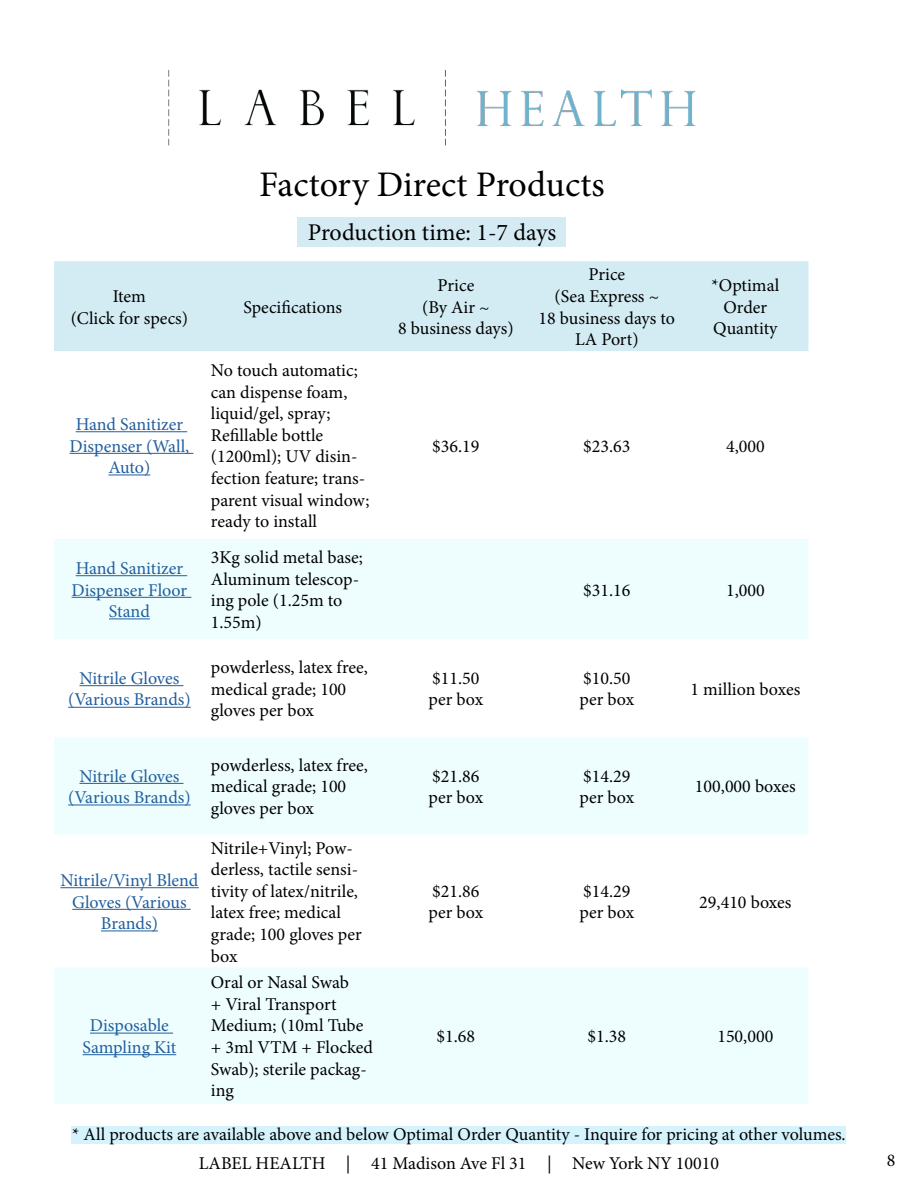
<style>
.page{position:relative;width:918px;height:1188px;background:#fff}
.page>*{position:absolute;margin:0;border:0;box-sizing:border-box;transform-origin:0 0}
.t1{font:36px "Minion Pro";color:#000}
.t2{font:24px "Minion Pro";color:#000}
.t3{font:18px/21.6px "Minion Pro";color:#000}
.t4{font:18px/21.6px "Minion Pro";letter-spacing:-.005em;color:#215e9e;text-align:center}
</style>
<div class="page">
<img style="left:168px;top:70px;width:528px;height:76px">
<div style="left:54px;top:261px;width:754px;height:90px;background:#d3ecf4"></div>
<svg style="left:54px;top:539px;width:754px;height:565px;fill:#eefeff"></svg>
<hr style="left:76px;top:431px;width:111px;height:1px;background:#215e9e">
<hr style="left:70px;top:453px;width:123px;height:1px;background:#215e9e">
<hr style="left:109px;top:475px;width:41px;height:1px;background:#215e9e">
<hr style="left:76px;top:575px;width:111px;height:1px;background:#215e9e">
<hr style="left:72px;top:597px;width:119px;height:1px;background:#215e9e">
<hr style="left:109px;top:618px;width:41px;height:1px;background:#215e9e">
<hr style="left:80px;top:685px;width:103px;height:1px;background:#215e9e">
<hr style="left:68px;top:707px;width:123px;height:1px;background:#215e9e">
<hr style="left:80px;top:783px;width:103px;height:1px;background:#215e9e">
<hr style="left:68px;top:805px;width:123px;height:1px;background:#215e9e">
<hr style="left:60px;top:887px;width:139px;height:1px;background:#215e9e">
<hr style="left:72px;top:909px;width:119px;height:1px;background:#215e9e">
<hr style="left:101px;top:930px;width:57px;height:1px;background:#215e9e">
<hr style="left:90px;top:1033px;width:83px;height:1px;background:#215e9e">
<hr style="left:83px;top:1054px;width:93px;height:1px;background:#215e9e">
<div style="left:298px;top:218px;width:268px;height:29px;background:#d5ebf4"></div>
<div style="left:72px;top:1126px;width:774px;height:18px;background:#d5f3fd"></div>
<h1 class="t1" style="left:259px;top:161px;width:347px">Factory Direct Products</h1>
<h2 class="t2" style="left:308px;top:216px;width:250px">Production time: 1-7 days</h2>
<p class="t3" style="left:71px;top:285px;width:119px;text-align:center">Item<br>(Click for specs)</p>
<p class="t3" style="left:243px;top:296px;width:100px">Specifications</p>
<p class="t4" style="left:70px;top:413px;width:121px">Hand Sanitizer<br>Dispenser (Wall,<br>Auto)</p>
<p class="t3" style="left:211px;top:359px;width:160px">No touch automatic; can dispense foam, liquid/gel, spray;<br>Refillable bottle (1200ml); UV disin&shy;fection feature; trans&shy;parent visual window; ready to install</p>
<p class="t4" style="left:72px;top:557px;width:117px">Hand Sanitizer<br>Dispenser Floor<br>Stand</p>
<p class="t3" style="left:211px;top:547px;width:154px">3Kg solid metal base;<br>Aluminum telescop&shy;ing pole (1.25m to<br>1.55m)</p>
<p class="t3" style="left:398px;top:275px;width:117px;text-align:center">Price<br>(By Air ~<br>8 business days)</p>
<p class="t3" style="left:539px;top:264px;width:138px;text-align:center">Price<br>(Sea Express ~<br>18 business days to<br>LA Port)</p>
<p class="t3" style="left:712px;top:275px;width:69px;text-align:center">*Optimal<br>Order<br>Quantity</p>
<p class="t3" style="left:432px;top:435px;width:49px">$36.19</p>
<p class="t3" style="left:583px;top:435px;width:49px">$23.63</p>
<p class="t3" style="left:726px;top:435px;width:40px">4,000</p>
<p class="t3" style="left:583px;top:579px;width:49px">$31.16</p>
<p class="t3" style="left:726px;top:579px;width:40px">1,000</p>
<p class="t4" style="left:68px;top:667px;width:124px">Nitrile Gloves (Various Brands)</p>
<p class="t3" style="left:211px;top:657px;width:159px">powderless, latex free, medical grade; 100 gloves per box</p>
<p class="t3" style="left:429px;top:667px;width:56px">$11.50 per box</p>
<p class="t3" style="left:579px;top:667px;width:56px">$10.50 per box</p>
<p class="t3" style="left:690px;top:678px;width:112px">1 million boxes</p>
<p class="t4" style="left:68px;top:765px;width:124px">Nitrile Gloves (Various Brands)</p>
<p class="t3" style="left:211px;top:754px;width:159px">powderless, latex free, medical grade; 100 gloves per box</p>
<p class="t3" style="left:429px;top:765px;width:56px">$21.86 per box</p>
<p class="t3" style="left:579px;top:765px;width:56px">$14.29 per box</p>
<p class="t3" style="left:695px;top:776px;width:102px">100,000 boxes</p>
<p class="t4" style="left:60px;top:869px;width:140px">Nitrile/Vinyl Blend<br>Gloves (Various<br>Brands)</p>
<p class="t4" style="left:83px;top:1015px;width:95px">Disposable<br>Sampling Kit</p>
<p class="t3" style="left:211px;top:837px;width:152px">Nitrile+Vinyl; Pow&shy;derless, tactile sensi&shy;tivity of latex/nitrile, latex free; medical grade; 100 gloves per box</p>
<p class="t3" style="left:211px;top:972px;width:164px">Oral or Nasal Swab<br>+ Viral Transport<br>Medium; (10ml Tube + 3ml VTM + Flocked<br>Swab); sterile packag&shy;ing</p>
<p class="t3" style="left:429px;top:880px;width:56px">$21.86 per box</p>
<p class="t3" style="left:580px;top:880px;width:56px">$14.29 per box</p>
<p class="t3" style="left:699px;top:891px;width:94px">29,410 boxes</p>
<p class="t3" style="left:437px;top:1026px;width:40px">$1.68</p>
<p class="t3" style="left:587px;top:1026px;width:40px">$1.38</p>
<p class="t3" style="left:717px;top:1026px;width:57px">150,000</p>
<p class="t3" style="left:72px;top:1123px;width:775px">* All products are available above and below Optimal Order Quantity - Inquire for pricing at other volumes.</p>
<p class="t3" style="left:199px;top:1152px;width:522px">LABEL HEALTH | 41 Madison Ave Fl 31 | New York NY 10010</p>
<p class="t3" style="left:887px;top:1149px;width:10px">8</p>
</div>
